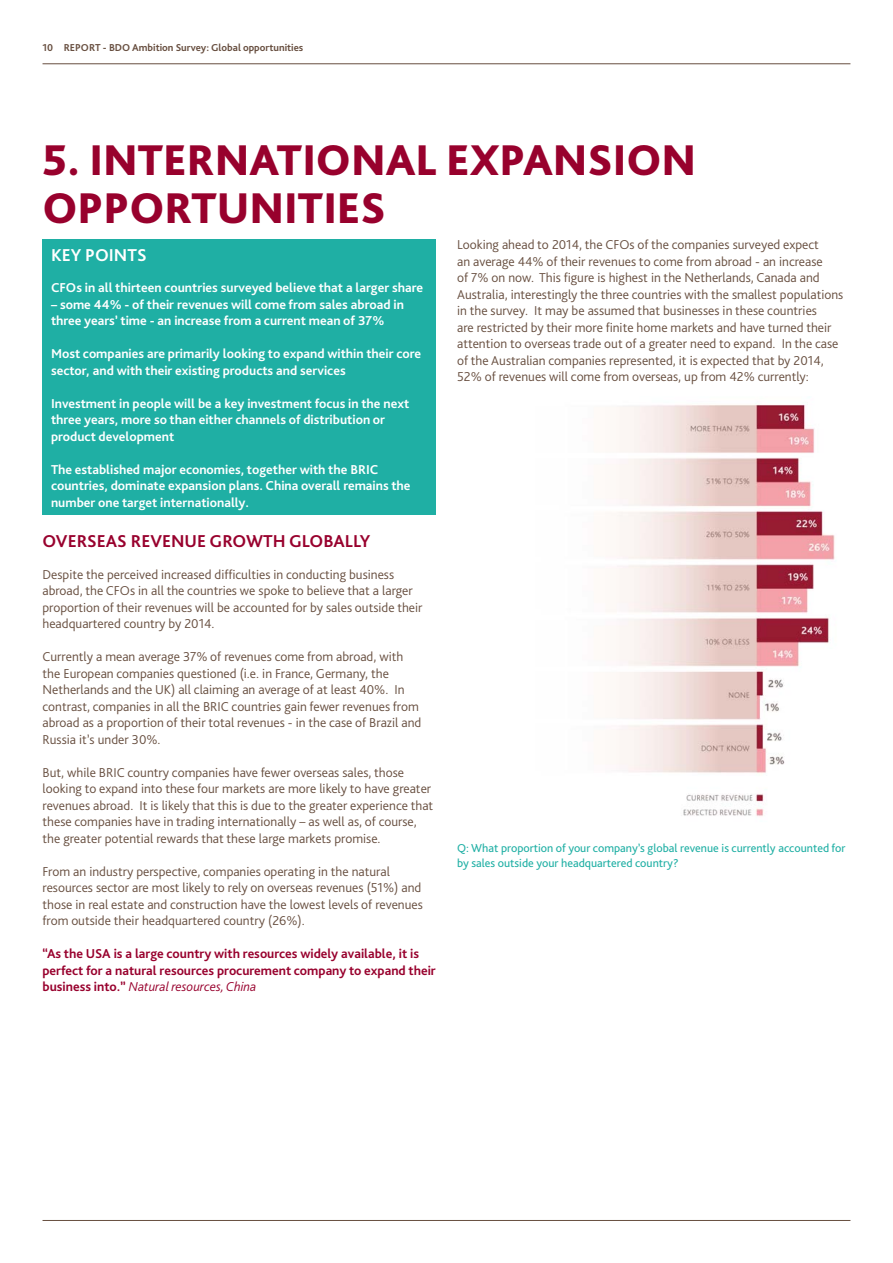
<style>
.page{position:relative;width:893px;height:1263px;background:#fff}
.page>*{position:absolute;margin:0;border:0;box-sizing:border-box;transform-origin:0 0}
.MAIN_HEADING{font:800 45px/48px "Bliss Pro";color:#98012d}
.Content_headings{font:700 18px "Bliss Pro";color:#98012d}
.Content_headings-2{font:700 18px "Bliss Pro";color:#fff}
.Body_text{font:300 13.5px/16.5px "Bliss Pro";color:#674e3f}
.Body_text-2{font:700 13.5px/16.5px "Bliss Pro";color:#fff}
.Body_text-3{font:700 13.5px/16.5px "Bliss Pro";color:#98012d}
.t1{font:12px/14.4px "Bliss Pro";color:#1fafa4}
.t2{font:700 10.5px "Bliss Pro";color:#674e3f}
.s1{font-weight:300;font-style:italic}
</style>
<div class="page">
<hr style="left:43px;top:63px;width:807px;height:1px;background:#674e3f">
<hr style="left:43px;top:1220px;width:807px;height:1px;background:#674e3f">
<div style="left:43px;top:239px;width:393px;height:275px;background:#1fafa4"></div>
<img style="left:617px;top:404px;width:218px;height:412px">
<p class="t2" style="left:43px;top:40px;width:262px">10 REPORT - BDO Ambition Survey: Global opportunities</p>
<p class="MAIN_HEADING" style="left:43px;top:135px;width:655px">5. INTERNATIONAL EXPANSION<br>OPPORTUNITIES</p>
<p class="Content_headings-2" style="left:51px;top:243px;width:97px">KEY POINTS</p>
<p class="Body_text-2" style="left:51px;top:279px;width:374px">CFOs in all thirteen countries surveyed believe that a larger share</p>
<p class="Body_text-2" style="left:51px;top:295px;width:354px">– some 44% - of their revenues will come from sales abroad in three years’ time - an increase from a current mean of 37%</p>
<p class="Body_text-2" style="left:51px;top:345px;width:372px">Most companies are primarily looking to expand within their core sector, and with their existing products and services</p>
<p class="Body_text-2" style="left:51px;top:394px;width:360px">Investment in people will be a key investment focus in the next three years, more so than either channels of distribution or product development</p>
<p class="Body_text-2" style="left:51px;top:460px;width:361px">The established major economies, together with the BRIC countries, dominate expansion plans. China overall remains the number one target internationally.</p>
<p class="Body_text" style="left:457px;top:236px;width:388px">Looking ahead to 2014, the CFOs of the companies surveyed expect<br>an average 44% of their revenues to come from abroad - an increase<br>of 7% on now. This figure is highest in the Netherlands, Canada and Australia, interestingly the three countries with the smallest populations in the survey. It may be assumed that businesses in these countries<br>are restricted by their more finite home markets and have turned their attention to overseas trade out of a greater need to expand. In the case of the Australian companies represented, it is expected that by 2014, 52% of revenues will come from overseas, up from 42% currently:</p>
<p class="Content_headings" style="left:43px;top:530px;width:329px">OVERSEAS REVENUE GROWTH GLOBALLY</p>
<p class="Body_text" style="left:43px;top:565px;width:382px">Despite the perceived increased difficulties in conducting business abroad, the CFOs in all the countries we spoke to believe that a larger proportion of their revenues will be accounted for by sales outside their headquartered country by 2014.</p>
<p class="Body_text" style="left:43px;top:648px;width:380px">Currently a mean average 37% of revenues come from abroad, with the European companies questioned (i.e. in France, Germany, the Netherlands and the UK) all claiming an average of at least 40%. In contrast, companies in all the BRIC countries gain fewer revenues from abroad as a proportion of their total revenues - in the case of Brazil and Russia it’s under 30%.</p>
<p class="Body_text" style="left:43px;top:763px;width:392px">But, while BRIC country companies have fewer overseas sales, those looking to expand into these four markets are more likely to have greater revenues abroad. It is likely that this is due to the greater experience that these companies have in trading internationally – as well as, of course, the greater potential rewards that these large markets promise.</p>
<p class="Body_text" style="left:43px;top:862px;width:382px">From an industry perspective, companies operating in the natural resources sector are most likely to rely on overseas revenues (51%) and those in real estate and construction have the lowest levels of revenues from outside their headquartered country (26%).</p>
<p class="Body_text-3" style="left:43px;top:945px;width:395px">“As the USA is a large country with resources widely available, it is perfect for a natural resources procurement company to expand their business into.” <span class="s1">Natural resources, China</span></p>
<p class="t1" style="left:457px;top:841px;width:390px">Q: What proportion of your company’s global revenue is currently accounted for by sales outside your headquartered country?</p>
</div>
